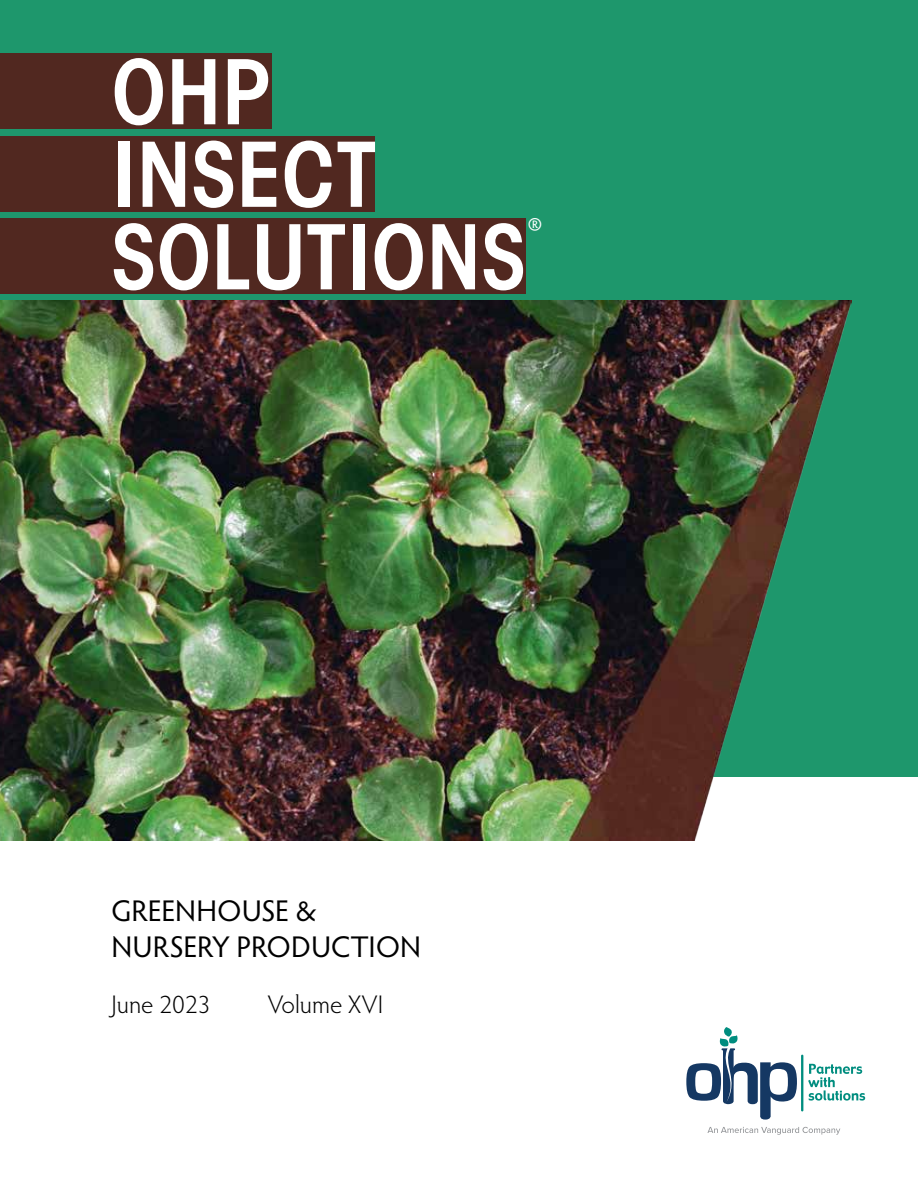
<style>
.page{position:relative;width:918px;height:1188px;background:#fff}
.page>*{position:absolute;margin:0;border:0;box-sizing:border-box;transform-origin:0 0}
.t1{font:600 condensed 90px/82.5px "Avant Garde";color:#fff}
.t2{font:300 45px "Hypatia Sans Pro";color:#fff}
.t3{font:30px/36px "Hypatia Sans Pro";color:#000}
.t4{font:300 25.5px "Hypatia Sans Pro";color:#000}
</style>
<div class="page">
<div style="left:0;top:0;width:918px;height:776px;background:#1e976c"></div>
<svg style="left:808px;top:1064px;width:57px;height:37px"></svg>
<hr style="left:801px;top:1055px;width:2px;height:56px;background:#008d7f">
<svg style="left:686px;top:1027px;width:111px;height:93px"></svg>
<svg style="left:707px;top:1127px;width:133px;height:8px"></svg>
<div style="left:0;top:53px;width:271px;height:76px;background:#512820"></div>
<div style="left:0;top:136px;width:375px;height:75px;background:#512820"></div>
<div style="left:0;top:218px;width:526px;height:76px;background:#512820"></div>
<img style="left:0;top:300px;width:852px;height:540px">
<h1 class="t1" style="left:111px;top:50px;width:416px">OHP<br>INSECT<br>SOLUTIONS</h1>
<h2 class="t2" style="left:526px;top:207px;width:20px">®</h2>
<p class="t3" style="left:111px;top:892px;width:311px">GREENHOUSE &amp;<br>NURSERY PRODUCTION</p>
<p class="t4" style="left:111px;top:988px;width:101px">June 2023</p>
<p class="t4" style="left:268px;top:988px;width:117px">Volume XVI</p>
</div>
